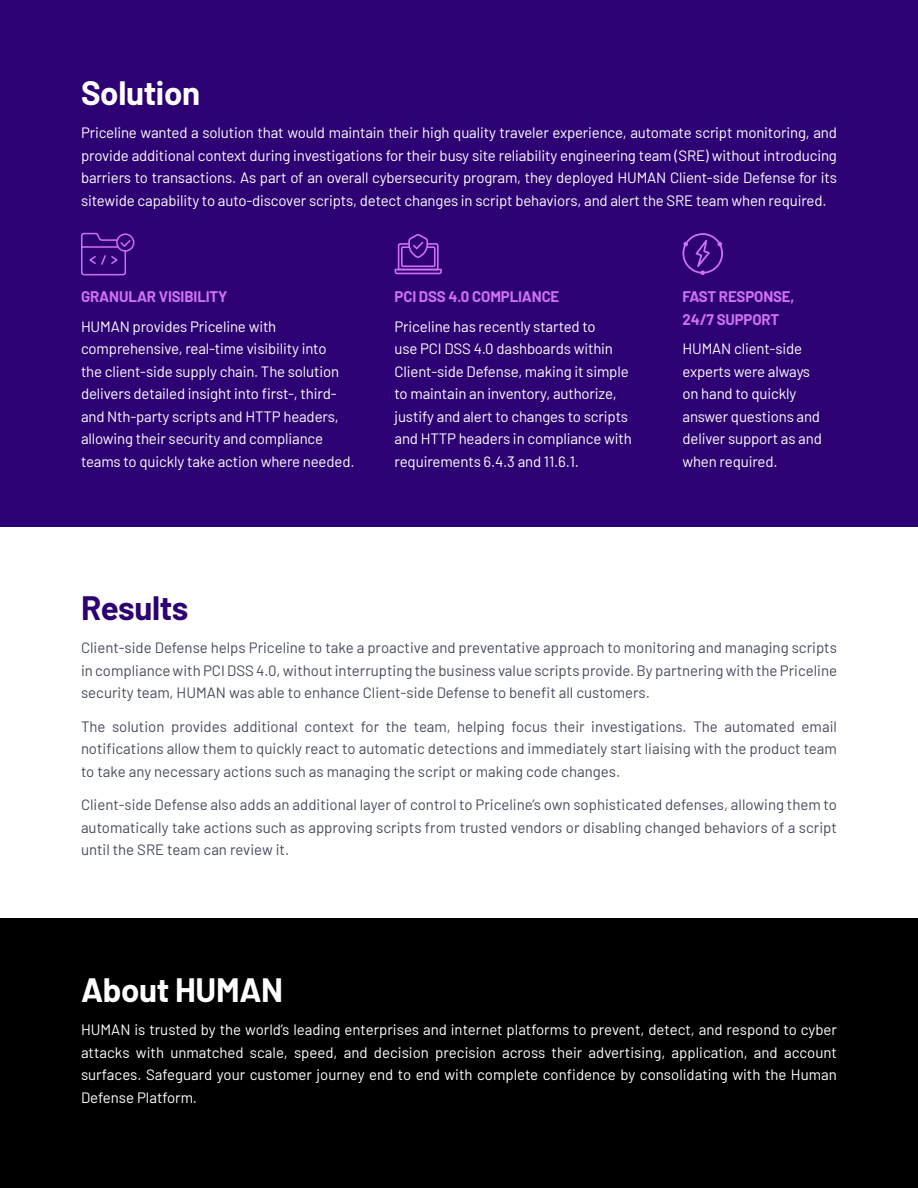
<style>
.page{position:relative;width:918px;height:1188px;background:#fff}
.page>*{position:absolute;margin:0;border:0;box-sizing:border-box;transform-origin:0 0}
.t1{font:700 33px "Barlow";letter-spacing:-.01em;color:#fff}
.t2{font:700 33px "Barlow";letter-spacing:-.01em;color:#2d0073}
.t3{font:15px/22.5px "Barlow";letter-spacing:-.01em;color:#fff}
.t4{font:15px/22.5px "Barlow";color:#474c5d;text-align:justify}
.t5{font:700 15px/22.5px "Barlow";letter-spacing:-.01em;color:#cf71f5}
</style>
<div class="page">
<div style="left:0;top:918px;width:918px;height:270px;background:#000"></div>
<div style="left:0;top:0;width:918px;height:526px;background:#2d0073"></div>
<svg style="left:395px;top:234px;width:47px;height:40px"></svg>
<svg style="left:682px;top:233px;width:41px;height:42px"></svg>
<svg style="left:81px;top:232px;width:54px;height:44px"></svg>
<h1 class="t1" style="left:81px;top:69px;width:121px">Solution</h1>
<p class="t3" style="left:81px;top:120px;width:758px;text-align:justify">Priceline wanted a solution that would maintain their high quality traveler experience, automate script monitoring, and provide additional context during investigations for their busy site reliability engineering team (SRE) without introducing barriers to transactions. As part of an overall cybersecurity program, they deployed HUMAN Client-side Defense for its sitewide capability to auto-discover scripts, detect changes in script behaviors, and alert the SRE team when required.</p>
<p class="t5" style="left:81px;top:284px;width:148px">GRANULAR VISIBILITY</p>
<p class="t3" style="left:81px;top:314px;width:275px">HUMAN provides Priceline with comprehensive, real-time visibility into<br>the client-side supply chain. The solution delivers detailed insight into first-, third&shy;and Nth-party scripts and HTTP headers, allowing their security and compliance teams to quickly take action where needed.</p>
<p class="t5" style="left:395px;top:284px;width:166px">PCI DSS 4.0 COMPLIANCE</p>
<p class="t3" style="left:395px;top:314px;width:239px">Priceline has recently started to<br>use PCI DSS 4.0 dashboards within Client-side Defense, making it simple to maintain an inventory, authorize, justify and alert to changes to scripts and HTTP headers in compliance with requirements 6.4.3 and 11.6.1.</p>
<p class="t5" style="left:682px;top:284px;width:114px">FAST RESPONSE,<br>24/7 SUPPORT</p>
<p class="t3" style="left:682px;top:336px;width:141px">HUMAN client-side experts were always on hand to quickly answer questions and deliver support as and when required.</p>
<h1 class="t2" style="left:81px;top:584px;width:109px">Results</h1>
<p class="t4" style="left:81px;top:636px;width:758px">Client-side Defense helps Priceline to take a proactive and preventative approach to monitoring and managing scripts in compliance with PCI DSS 4.0, without interrupting the business value scripts provide. By partnering with the Priceline security team, HUMAN was able to enhance Client-side Defense to benefit all customers.</p>
<p class="t4" style="left:81px;top:714px;width:758px">The solution provides additional context for the team, helping focus their investigations. The automated email notifications allow them to quickly react to automatic detections and immediately start liaising with the product team to take any necessary actions such as managing the script or making code changes.</p>
<p class="t4" style="left:81px;top:792px;width:758px">Client-side Defense also adds an additional layer of control to Priceline’s own sophisticated defenses, allowing them to automatically take actions such as approving scripts from trusted vendors or disabling changed behaviors of a script until the SRE team can review it.</p>
<h1 class="t1" style="left:81px;top:965px;width:204px">About HUMAN</h1>
<p class="t3" style="left:81px;top:1017px;width:758px;text-align:justify">HUMAN is trusted by the world’s leading enterprises and internet platforms to prevent, detect, and respond to cyber attacks with unmatched scale, speed, and decision precision across their advertising, application, and account surfaces. Safeguard your customer journey end to end with complete confidence by consolidating with the Human Defense Platform.</p>
</div>
